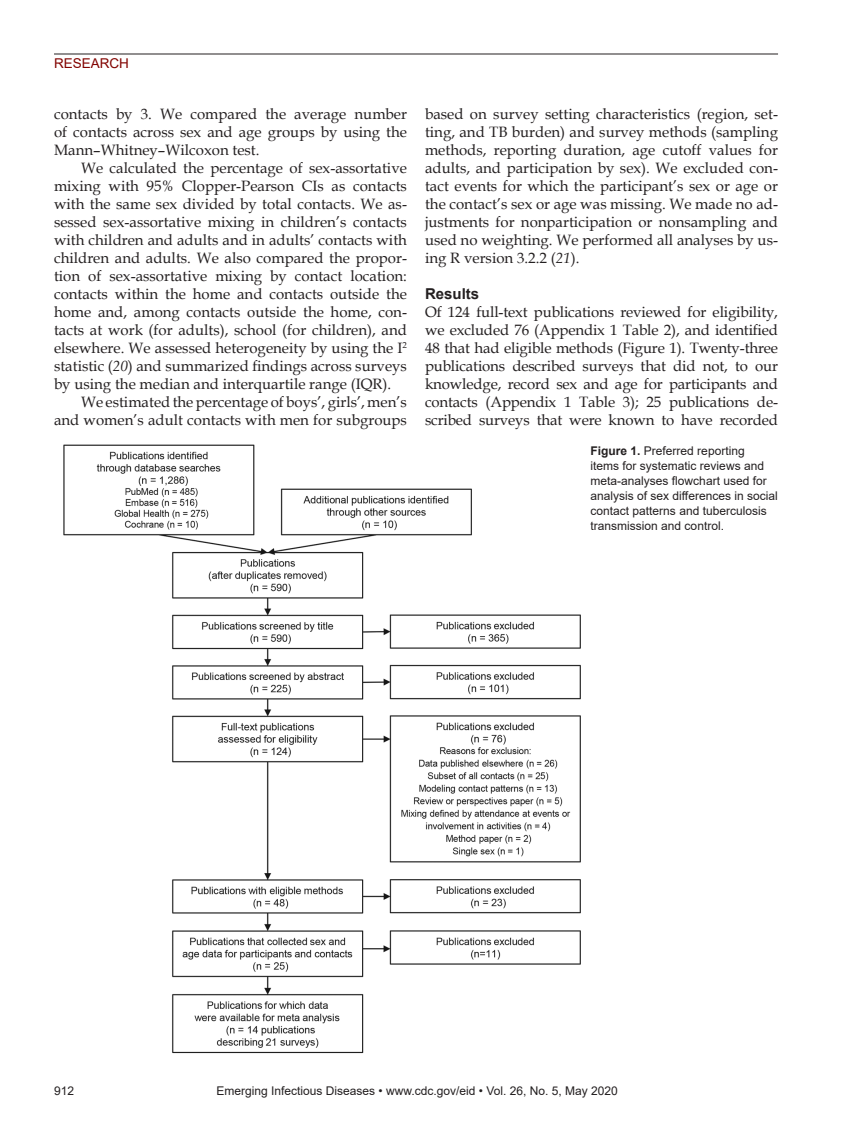
<style>
.page{position:relative;width:851px;height:1134px;background:#fff}
.page>*{position:absolute;margin:0;border:0;box-sizing:border-box;transform-origin:0 0}
.Body_Text{font:15px/18px "Book Antiqua";color:#231f20;text-align:justify}
.BodyText2{font:15px/18px "Book Antiqua";letter-spacing:-.005em;color:#231f20;text-align:justify}
.t1{font:700 15px "Arial";color:#231f20}
.t2{font:13.5px "Arial";color:#820301}
.Figure_Legend{font:12px/15px "Arial";color:#231f20}
.s1{font-style:italic}
.s2{font-weight:700}
</style>
<div class="page">
<hr style="left:54px;top:54px;width:724px;height:1px;background:#231f20">
<img style="left:63px;top:444px;width:518px;height:610px">
<p class="t2" style="left:54px;top:54px;width:77px">RESEARCH</p>
<p class="BodyText2" style="left:54px;top:104px;width:354px">contacts by 3. We compared the average number of contacts across sex and age groups by using the Mann–Whitney–Wilcoxon test.</p>
<p class="Body_Text" style="left:54px;top:158px;width:354px;text-indent:27px">We calculated the percentage of sex-assortative mixing with 95% Clopper-Pearson CIs as contacts with the same sex divided by total contacts. We as&shy;sessed sex-assortative mixing in children’s contacts with children and adults and in adults’ contacts with children and adults. We also compared the propor&shy;tion of sex-assortative mixing by contact location: contacts within the home and contacts outside the home and, among contacts outside the home, con&shy;tacts at work (for adults), school (for children), and elsewhere. We assessed heterogeneity by using the I<sup>2 </sup>statistic (<span class="s1">20</span>) and summarized findings across surveys by using the median and interquartile range (IQR).</p>
<p class="Body_Text" style="left:54px;top:392px;width:354px;text-align:right">We estimated the percentage of boys’, girls’, men’s and women’s adult contacts with men for subgroups</p>
<p class="Body_Text" style="left:425px;top:104px;width:354px">based on survey setting characteristics (region, set&shy;ting, and TB burden) and survey methods (sampling methods, reporting duration, age cutoff values for adults, and participation by sex). We excluded con&shy;tact events for which the participant’s sex or age or the contact’s sex or age was missing. We made no ad&shy;justments for nonparticipation or nonsampling and used no weighting. We performed all analyses by us&shy;ing R version 3.2.2 (<span class="s1">21</span>).</p>
<h1 class="t1" style="left:425px;top:283px;width:56px">Results</h1>
<p class="BodyText2" style="left:425px;top:303px;width:354px">Of 124 full-text publications reviewed for eligibility, we excluded 76 (Appendix 1 Table 2), and identified 48 that had eligible methods (Figure 1). Twenty-three publications described surveys that did not, to our knowledge, record sex and age for participants and contacts (Appendix 1 Table 3); 25 publications de&shy;scribed surveys that were known to have recorded</p>
<p class="Figure_Legend" style="left:590px;top:443px;width:189px"><span class="s2">Figure 1.</span> Preferred reporting<br>items for systematic reviews and meta-analyses flowchart used for analysis of sex differences in social contact patterns and tuberculosis transmission and control.</p>
<p class="Figure_Legend" style="left:54px;top:1084px;width:22px">912</p>
<p class="Figure_Legend" style="left:216px;top:1084px;width:403px">Emerging Infectious Diseases • www.cdc.gov/eid • Vol. 26, No. 5, May 2020</p>
</div>
